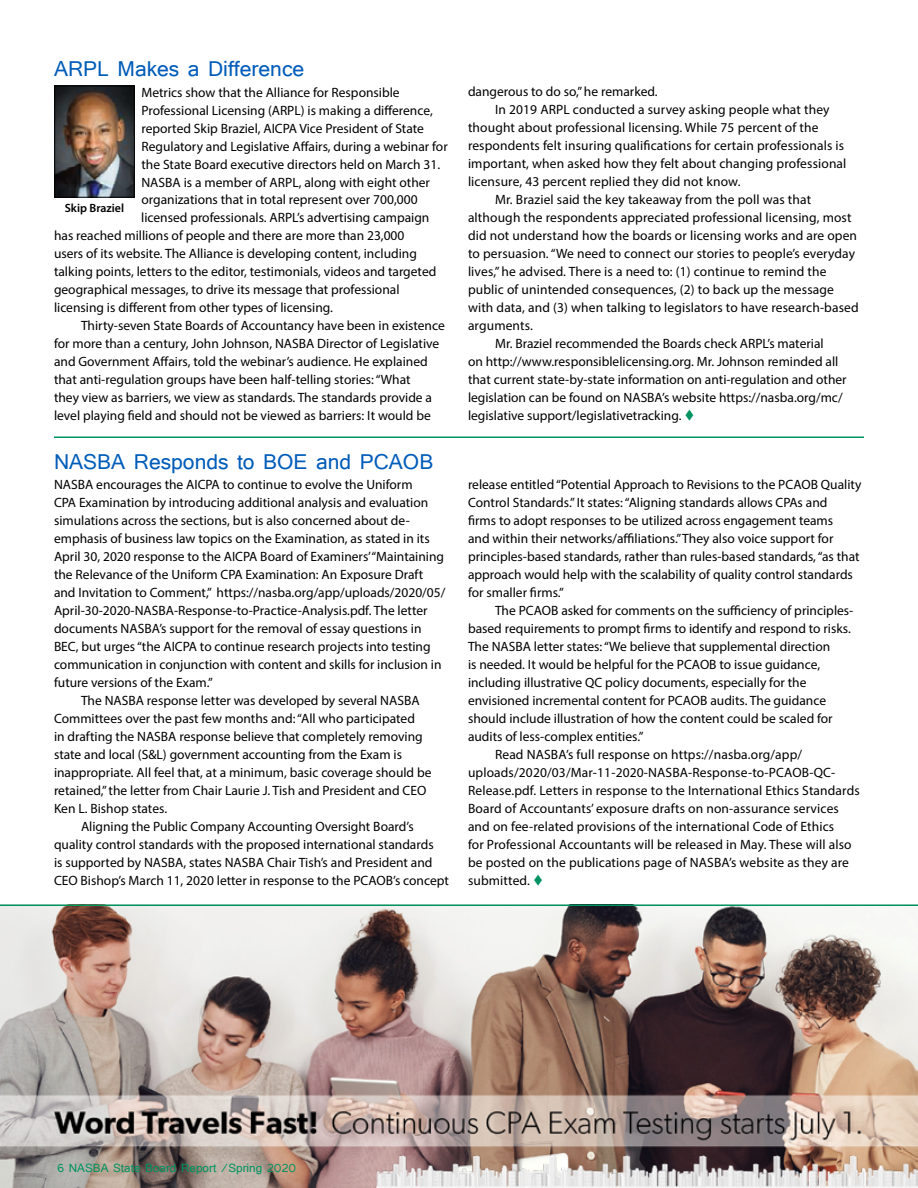
<style>
.page{position:relative;width:918px;height:1188px;background:#fff}
.page>*{position:absolute;margin:0;border:0;box-sizing:border-box;transform-origin:0 0}
.t1{font:27px "Tunga";color:#005cb9}
.t2{font:15px "Tunga";color:#00935f}
.t3{font:13.5px/18px "Myriad Pro";color:#000}
.t4{font:600 12px "Myriad Pro";color:#000}
.s1{color:#00935f}
</style>
<div class="page">
<img style="left:0;top:906px;width:918px;height:244px">
<img style="left:0;top:1150px;width:918px;height:38px">
<hr style="left:54px;top:436px;width:810px;height:2px;background:#00935f">
<img style="left:56px;top:88px;width:77px;height:108px">
<div style="left:54px;top:86px;width:81px;height:112px;border:1px solid #000"></div>
<hr style="left:0;top:904px;width:918px;height:2px;background:#00935f">
<h1 class="t1" style="left:54px;top:51px;width:252px">ARPL Makes a Difference</h1>
<p class="t3" style="left:141px;top:83px;width:260px">Metrics show that the Alliance for Responsible</p>
<p class="t3" style="left:141px;top:101px;width:293px">Professional Licensing (ARPL) is making a difference,</p>
<p class="t3" style="left:141px;top:119px;width:284px">reported Skip Braziel, AICPA Vice President of State</p>
<p class="t3" style="left:141px;top:137px;width:308px">Regulatory and Legislative Affairs, during a webinar for</p>
<p class="t3" style="left:141px;top:155px;width:300px">the State Board executive directors held on March 31.</p>
<p class="t3" style="left:141px;top:173px;width:290px">NASBA is a member of ARPL, along with eight other</p>
<p class="t3" style="left:141px;top:191px;width:278px">organizations that in total represent over 700,000</p>
<p class="t3" style="left:141px;top:209px;width:290px">licensed professionals. ARPL’s advertising campaign</p>
<p class="t3" style="left:54px;top:227px;width:352px">has reached millions of people and there are more than 23,000</p>
<p class="t3" style="left:54px;top:245px;width:364px">users of its website. The Alliance is developing content, including</p>
<p class="t3" style="left:54px;top:263px;width:384px">talking points, letters to the editor, testimonials, videos and targeted</p>
<p class="t3" style="left:54px;top:281px;width:347px">geographical messages, to drive its message that professional</p>
<p class="t3" style="left:54px;top:299px;width:281px">licensing is different from other types of licensing.</p>
<p class="t3" style="left:81px;top:317px;width:365px">Thirty-seven State Boards of Accountancy have been in existence</p>
<p class="t3" style="left:54px;top:335px;width:387px">for more than a century, John Johnson, NASBA Director of Legislative</p>
<p class="t3" style="left:54px;top:353px;width:375px">and Government Affairs, told the webinar’s audience. He explained</p>
<p class="t3" style="left:54px;top:371px;width:358px">that anti-regulation groups have been half-telling stories: “What</p>
<p class="t3" style="left:54px;top:389px;width:380px">they view as barriers, we view as standards. The standards provide a</p>
<p class="t3" style="left:54px;top:407px;width:378px">level playing field and should not be viewed as barriers: It would be</p>
<p class="t4" style="left:65px;top:200px;width:61px">Skip Braziel</p>
<h1 class="t1" style="left:54px;top:443px;width:381px">NASBA Responds to BOE and PCAOB</h1>
<p class="t3" style="left:54px;top:476px;width:360px">NASBA encourages the AICPA to continue to evolve the Uniform</p>
<p class="t3" style="left:54px;top:494px;width:376px">CPA Examination by introducing additional analysis and evaluation</p>
<p class="t3" style="left:54px;top:512px;width:357px">simulations across the sections, but is also concerned about de-</p>
<p class="t3" style="left:54px;top:530px;width:377px">emphasis of business law topics on the Examination, as stated in its</p>
<p class="t3" style="left:54px;top:548px;width:392px">April 30, 2020 response to the AICPA Board of Examiners’“Maintaining</p>
<p class="t3" style="left:54px;top:566px;width:371px">the Relevance of the Uniform CPA Examination: An Exposure Draft</p>
<p class="t3" style="left:54px;top:584px;width:393px">and Invitation to Comment,” https://nasba.org/app/uploads/2020/05/</p>
<p class="t3" style="left:54px;top:602px;width:375px">April-30-2020-NASBA-Response-to-Practice-Analysis.pdf. The letter</p>
<p class="t3" style="left:54px;top:620px;width:369px">documents NASBA’s support for the removal of essay questions in</p>
<p class="t3" style="left:54px;top:638px;width:378px">BEC, but urges “the AICPA to continue research projects into testing</p>
<p class="t3" style="left:54px;top:656px;width:389px">communication in conjunction with content and skills for inclusion in</p>
<p class="t3" style="left:54px;top:674px;width:160px">future versions of the Exam.”</p>
<p class="t3" style="left:81px;top:692px;width:340px">The NASBA response letter was developed by several NASBA</p>
<p class="t3" style="left:54px;top:710px;width:362px">Committees over the past few months and: “All who participated</p>
<p class="t3" style="left:54px;top:728px;width:370px">in drafting the NASBA response believe that completely removing</p>
<p class="t3" style="left:54px;top:746px;width:350px">state and local (S&amp;L) government accounting from the Exam is</p>
<p class="t3" style="left:54px;top:764px;width:379px">inappropriate. All feel that, at a minimum, basic coverage should be</p>
<p class="t3" style="left:54px;top:782px;width:374px">retained,” the letter from Chair Laurie J. Tish and President and CEO</p>
<p class="t3" style="left:54px;top:800px;width:115px">Ken L. Bishop states.</p>
<p class="t3" style="left:81px;top:818px;width:334px">Aligning the Public Company Accounting Oversight Board’s</p>
<p class="t3" style="left:54px;top:836px;width:381px">quality control standards with the proposed international standards</p>
<p class="t3" style="left:54px;top:853px;width:380px">is supported by NASBA, states NASBA Chair Tish’s and President and</p>
<p class="t3" style="left:54px;top:871px;width:397px">CEO Bishop’s March 11, 2020 letter in response to the PCAOB’s concept</p>
<p class="t3" style="left:468px;top:83px;width:191px">dangerous to do so,” he remarked.</p>
<p class="t3" style="left:495px;top:101px;width:336px">In 2019 ARPL conducted a survey asking people what they</p>
<p class="t3" style="left:468px;top:119px;width:352px">thought about professional licensing. While 75 percent of the</p>
<p class="t3" style="left:468px;top:137px;width:378px">respondents felt insuring qualifications for certain professionals is</p>
<p class="t3" style="left:468px;top:155px;width:380px">important, when asked how they felt about changing professional</p>
<p class="t3" style="left:468px;top:173px;width:274px">licensure, 43 percent replied they did not know.</p>
<p class="t3" style="left:495px;top:191px;width:318px">Mr. Braziel said the key takeaway from the poll was that</p>
<p class="t3" style="left:468px;top:209px;width:385px">although the respondents appreciated professional licensing, most</p>
<p class="t3" style="left:468px;top:227px;width:391px">did not understand how the boards or licensing works and are open</p>
<p class="t3" style="left:468px;top:245px;width:389px">to persuasion. “We need to connect our stories to people’s everyday</p>
<p class="t3" style="left:468px;top:263px;width:360px">lives,” he advised. There is a need to: (1) continue to remind the</p>
<p class="t3" style="left:468px;top:281px;width:367px">public of unintended consequences, (2) to back up the message</p>
<p class="t3" style="left:468px;top:299px;width:392px">with data, and (3) when talking to legislators to have research-based</p>
<p class="t3" style="left:468px;top:317px;width:66px">arguments.</p>
<p class="t3" style="left:495px;top:335px;width:330px">Mr. Braziel recommended the Boards check ARPL’s material</p>
<p class="t3" style="left:468px;top:353px;width:372px">on http://www.responsiblelicensing.org. Mr. Johnson reminded all</p>
<p class="t3" style="left:468px;top:371px;width:380px">that current state-by-state information on anti-regulation and other</p>
<p class="t3" style="left:468px;top:389px;width:376px">legislation can be found on NASBA’s website https://nasba.org/mc/</p>
<p class="t3" style="left:468px;top:407px;width:228px">legislative support/legislativetracking. <span class="s1">▼</span></p>
<p class="t3" style="left:468px;top:475px;width:395px">release entitled “Potential Approach to Revisions to the PCAOB Quality Control Standards.” It states: “Aligning standards allows CPAs and<br>firms to adopt responses to be utilized across engagement teams<br>and within their networks/affiliations.” They also voice support for principles-based standards, rather than rules-based standards, “as that approach would help with the scalability of quality control standards for smaller firms.”</p>
<p class="t3" style="left:495px;top:601px;width:360px">The PCAOB asked for comments on the sufficiency of principles-</p>
<p class="t3" style="left:468px;top:619px;width:384px">based requirements to prompt firms to identify and respond to risks.</p>
<p class="t3" style="left:468px;top:637px;width:364px">The NASBA letter states: “We believe that supplemental direction</p>
<p class="t3" style="left:468px;top:655px;width:354px">is needed. It would be helpful for the PCAOB to issue guidance,</p>
<p class="t3" style="left:468px;top:673px;width:340px">including illustrative QC policy documents, especially for the</p>
<p class="t3" style="left:468px;top:691px;width:360px">envisioned incremental content for PCAOB audits. The guidance</p>
<p class="t3" style="left:468px;top:709px;width:366px">should include illustration of how the content could be scaled for</p>
<p class="t3" style="left:468px;top:727px;width:177px">audits of less-complex entities.”</p>
<p class="t3" style="left:495px;top:745px;width:309px">Read NASBA’s full response on https://nasba.org/app/</p>
<p class="t3" style="left:468px;top:763px;width:369px">uploads/2020/03/Mar-11-2020-NASBA-Response-to-PCAOB-QC-</p>
<p class="t3" style="left:468px;top:781px;width:393px">Release.pdf. Letters in response to the International Ethics Standards</p>
<p class="t3" style="left:468px;top:799px;width:372px">Board of Accountants’ exposure drafts on non-assurance services</p>
<p class="t3" style="left:468px;top:817px;width:368px">and on fee-related provisions of the international Code of Ethics</p>
<p class="t3" style="left:468px;top:835px;width:385px">for Professional Accountants will be released in May. These will also</p>
<p class="t3" style="left:468px;top:853px;width:383px">be posted on the publications page of NASBA’s website as they are</p>
<p class="t3" style="left:468px;top:871px;width:77px">submitted. <span class="s1">▼</span></p>
<p class="t2" style="left:57px;top:1158px;width:241px">6 NASBA State Board Report /Spring 2020</p>
</div>
